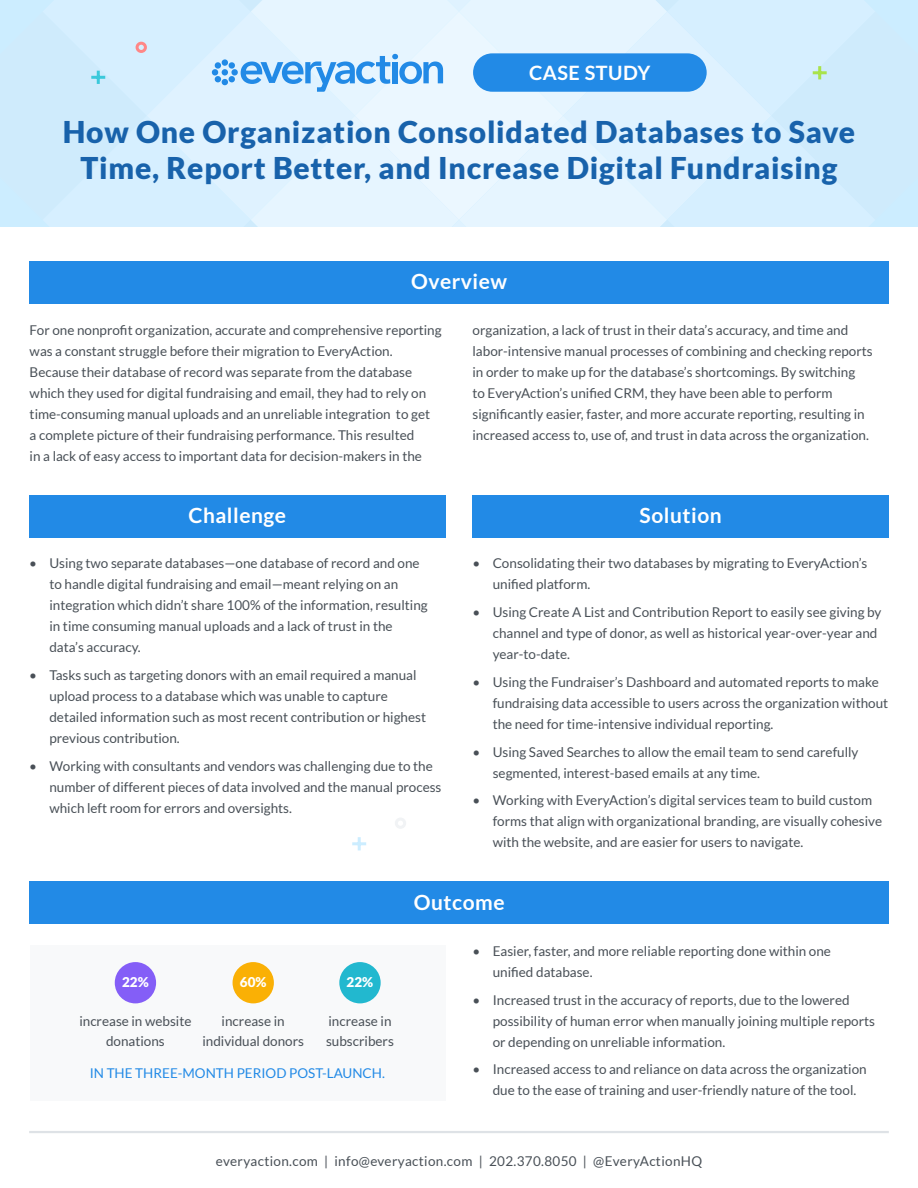
<style>
.page{position:relative;width:918px;height:1188px;background:#fff}
.page>*{position:absolute;margin:0;border:0;box-sizing:border-box;transform-origin:0 0}
.t1{font:900 30px/36px "Lato";letter-spacing:.025em;color:#1862ab;text-align:center}
.t2{font:700 21px "Lato";letter-spacing:.025em;color:#fff}
.t3{font:700 19.8px "Lato";letter-spacing:.025em;color:#fff}
.t4{font:13.5px/21px "Lato";color:#495057}
.t5{font:13.5px "Lato";letter-spacing:.025em;color:#495057}
.t6{font:13.5px "Lato";color:#228ae6}
.t7{font:900 13.5px "Lato";color:#fff}
</style>
<div class="page">
<hr style="left:29px;top:1131px;width:860px;height:2px;background:#dee2e6">
<div style="left:30px;top:261px;width:859px;height:42px;background:#228ae6"></div>
<div style="left:30px;top:882px;width:859px;height:42px;background:#228ae6"></div>
<div style="left:472px;top:495px;width:417px;height:42px;background:#228ae6"></div>
<div style="left:29px;top:495px;width:417px;height:42px;background:#228ae6"></div>
<div style="left:395px;top:818px;width:11px;height:11px;border:3px solid #f1f3f5;border-radius:50%"></div>
<hr style="left:352px;top:842px;width:14px;height:3px;background:#ccedff">
<svg style="left:358px;top:837px;width:3px;height:13px"></svg>
<svg style="left:0;top:0;width:918px;height:227px;background:#d2ebfd"></svg>
<div style="left:30px;top:945px;width:416px;height:156px;background:#f8f9fa"></div>
<div style="left:115px;top:962px;width:41px;height:41px;background:#845ef7;border-radius:50%"></div>
<div style="left:233px;top:962px;width:41px;height:41px;background:#fab005;border-radius:50%"></div>
<div style="left:339px;top:962px;width:42px;height:41px;background:#22b8cf;border-radius:50%"></div>
<p class="t3" style="left:529px;top:62px;width:123px">CASE STUDY</p>
<p class="t1" style="left:63px;top:113px;width:794px">How One Organization Consolidated Databases to Save<br>Time, Report Better, and Increase Digital Fundraising</p>
<p class="t2" style="left:411px;top:270px;width:97px">Overview</p>
<p class="t4" style="left:30px;top:319px;width:414px">For one nonprofit organization, accurate and comprehensive reporting was a constant struggle before their migration to EveryAction.<br>Because their database of record was separate from the database which they used for digital fundraising and email, they had to rely on time-consuming manual uploads and an unreliable integration to get<br>a complete picture of their fundraising performance. This resulted<br>in a lack of easy access to important data for decision-makers in the</p>
<p class="t4" style="left:472px;top:319px;width:402px">organization, a lack of trust in their data’s accuracy, and time and labor-intensive manual processes of combining and checking reports in order to make up for the database’s shortcomings. By switching<br>to EveryAction’s unified CRM, they have been able to perform significantly easier, faster, and more accurate reporting, resulting in increased access to, use of, and trust in data across the organization.</p>
<p class="t2" style="left:188px;top:504px;width:99px">Challenge</p>
<p class="t2" style="left:640px;top:504px;width:84px">Solution</p>
<p class="t4" style="left:49px;top:553px;width:380px;text-indent:-20px">• Using two separate databases—one database of record and one to handle digital fundraising and email—meant relying on an integration which didn’t share 100% of the information, resulting in time consuming manual uploads and a lack of trust in the data’s accuracy.</p>
<p class="t4" style="left:49px;top:665px;width:378px;text-indent:-20px">• Tasks such as targeting donors with an email required a manual upload process to a database which was unable to capture detailed information such as most recent contribution or highest previous contribution.</p>
<p class="t4" style="left:49px;top:755px;width:394px;text-indent:-20px">• Working with consultants and vendors was challenging due to the number of different pieces of data involved and the manual process which left room for errors and oversights.</p>
<p class="t4" style="left:493px;top:553px;width:376px;text-indent:-20px">• Consolidating their two databases by migrating to EveryAction’s unified platform.</p>
<p class="t4" style="left:493px;top:602px;width:390px;text-indent:-20px">• Using Create A List and Contribution Report to easily see giving by channel and type of donor, as well as historical year-over-year and year-to-date.</p>
<p class="t4" style="left:493px;top:671px;width:397px;text-indent:-20px">• Using the Fundraiser’s Dashboard and automated reports to make fundraising data accessible to users across the organization without the need for time-intensive individual reporting.</p>
<p class="t4" style="left:493px;top:741px;width:367px;text-indent:-20px">• Using Saved Searches to allow the email team to send carefully segmented, interest-based emails at any time.</p>
<p class="t4" style="left:493px;top:790px;width:391px;text-indent:-20px">• Working with EveryAction’s digital services team to build custom forms that align with organizational branding, are visually cohesive with the website, and are easier for users to navigate.</p>
<p class="t7" style="left:122px;top:974px;width:28px">22%</p>
<p class="t4" style="left:79px;top:1012px;width:114px;line-height:19.5px;text-align:center">increase in website donations</p>
<p class="t7" style="left:240px;top:974px;width:28px">60%</p>
<p class="t4" style="left:202px;top:1012px;width:103px;line-height:19.5px;text-align:center">increase in individual donors</p>
<p class="t7" style="left:347px;top:974px;width:28px">22%</p>
<p class="t4" style="left:326px;top:1012px;width:69px;line-height:19.5px">increase in subscribers</p>
<p class="t6" style="left:90px;top:1065px;width:297px">IN THE THREE-MONTH PERIOD POST-LAUNCH.</p>
<p class="t2" style="left:414px;top:890px;width:92px">Outcome</p>
<p class="t4" style="left:493px;top:940px;width:340px;text-indent:-20px">• Easier, faster, and more reliable reporting done within one unified database.</p>
<p class="t4" style="left:493px;top:989px;width:384px;text-indent:-20px">• Increased trust in the accuracy of reports, due to the lowered possibility of human error when manually joining multiple reports or depending on unreliable information.</p>
<p class="t4" style="left:493px;top:1059px;width:376px;text-indent:-20px">• Increased access to and reliance on data across the organization due to the ease of training and user-friendly nature of the tool.</p>
<p class="t5" style="left:216px;top:1154px;width:488px">everyaction.com | info@everyaction.com | 202.370.8050 | @EveryActionHQ</p>
</div>
